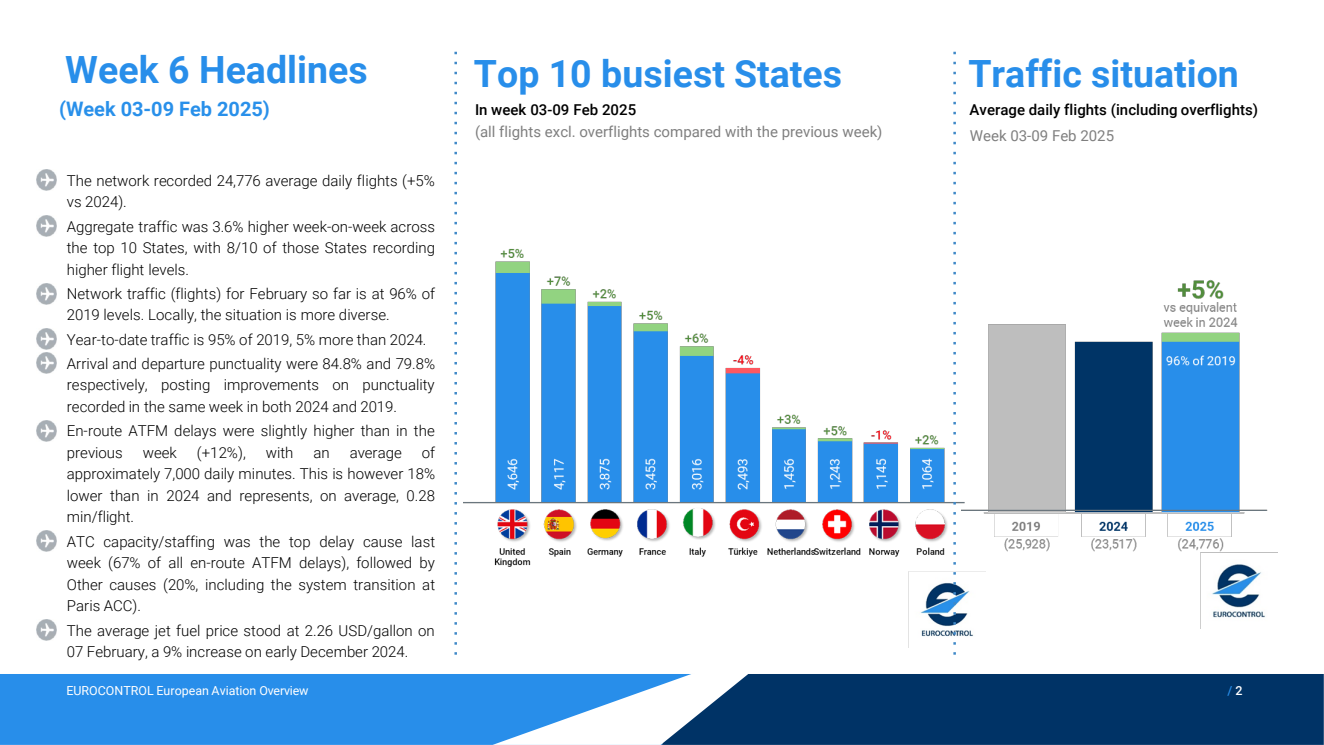
<style>
.page{position:relative;width:1324px;height:745px;background:#fff}
.page>*{position:absolute;margin:0;border:0;box-sizing:border-box;transform-origin:0 0}
.t1{font:700 37.5px "Roboto";color:#288eea}
.t2{font:700 20px "Roboto";letter-spacing:-.005em;color:#2990ea}
.t3{font:300 15px/21.6px "Roboto";color:#000}
.t4{font:15px "Roboto";color:#7f7f7f}
.t5{font:500 15px "Roboto";letter-spacing:.005em;color:#000}
.t6{font:12.5px "Roboto";color:#fff}
.t7{font:500 12.5px "Roboto";color:#288eea}
.s1{color:#fff}
</style>
<div class="page">
<div style="left:0;top:674px;width:492px;height:70px;background:#288eea"></div>
<div style="left:793px;top:674px;width:530px;height:70px;background:#036"></div>
<svg style="left:492px;top:674px;width:301px;height:70px"></svg>
<img style="left:464px;top:151px;width:509px;height:496px">
<img style="left:961px;top:172px;width:316px;height:456px">
<svg style="left:454px;top:52px;width:3px;height:603px"></svg>
<svg style="left:953px;top:52px;width:2px;height:603px"></svg>
<img style="left:37px;top:170px;width:20px;height:21px">
<img style="left:37px;top:216px;width:20px;height:21px">
<img style="left:37px;top:283px;width:20px;height:21px">
<img style="left:37px;top:329px;width:20px;height:21px">
<img style="left:37px;top:353px;width:20px;height:21px">
<img style="left:37px;top:420px;width:20px;height:21px">
<img style="left:37px;top:530px;width:20px;height:21px">
<img style="left:37px;top:619px;width:20px;height:21px">
<h2 class="t1" style="left:65px;top:43px;width:304px">Week 6 Headlines</h2>
<p class="t1" style="left:474px;top:47px;width:370px">Top 10 busiest States</p>
<p class="t1" style="left:968px;top:48px;width:272px">Traffic situation</p>
<p class="t4" style="left:475px;top:122px;width:409px">(all flights excl. overflights compared with the previous week)</p>
<p class="t2" style="left:59px;top:95px;width:212px">(Week 03-09 Feb 2025)</p>
<p class="t5" style="left:969px;top:99px;width:290px">Average daily flights (including overflights)</p>
<p class="t5" style="left:475px;top:99px;width:163px">In week 03-09 Feb 2025</p>
<p class="t4" style="left:969px;top:125px;width:146px">Week 03-09 Feb 2025</p>
<p class="t3" style="left:67px;top:169px;width:369px">The network recorded 24,776 average daily flights (+5% vs 2024).</p>
<p class="t3" style="left:67px;top:215px;width:370px;text-align:justify">Aggregate traffic was 3.6% higher week-on-week across the top 10 States, with 8/10 of those States recording higher flight levels.</p>
<p class="t3" style="left:67px;top:282px;width:370px">Network traffic (flights) for February so far is at 96% of<br>2019 levels. Locally, the situation is more diverse.</p>
<p class="t3" style="left:67px;top:328px;width:361px">Year-to-date traffic is 95% of 2019, 5% more than 2024.</p>
<p class="t3" style="left:67px;top:352px;width:370px;text-align:justify">Arrival and departure punctuality were 84.8% and 79.8% respectively, posting improvements on punctuality recorded in the same week in both 2024 and 2019.</p>
<p class="t3" style="left:67px;top:419px;width:369px">En-route ATFM delays were slightly higher than in the previous</p>
<p class="t3" style="left:143px;top:441px;width:36px">week</p>
<p class="t3" style="left:197px;top:441px;width:50px">(+12%),</p>
<p class="t3" style="left:266px;top:441px;width:29px">with</p>
<p class="t3" style="left:313px;top:441px;width:18px">an</p>
<p class="t3" style="left:350px;top:441px;width:54px">average</p>
<p class="t3" style="left:67px;top:441px;width:370px;text-align:justify;text-indent:355px">of approximately 7,000 daily minutes. This is however 18% lower than in 2024 and represents, on average, 0.28 min/flight.</p>
<p class="t3" style="left:67px;top:530px;width:370px;text-align:justify">ATC capacity/staffing was the top delay cause last week (67% of all en-route ATFM delays), followed by Other causes (20%, including the system transition at Paris ACC).</p>
<p class="t3" style="left:67px;top:618px;width:369px">The average jet fuel price stood at 2.26 USD/gallon on<br>07 February, a 9% increase on early December 2024.</p>
<p class="t6" style="left:66px;top:681px;width:244px">EUROCONTROL European Aviation Overview</p>
<p class="t7" style="left:1227px;top:681px;width:17px">/ <span class="s1">2</span></p>
</div>
